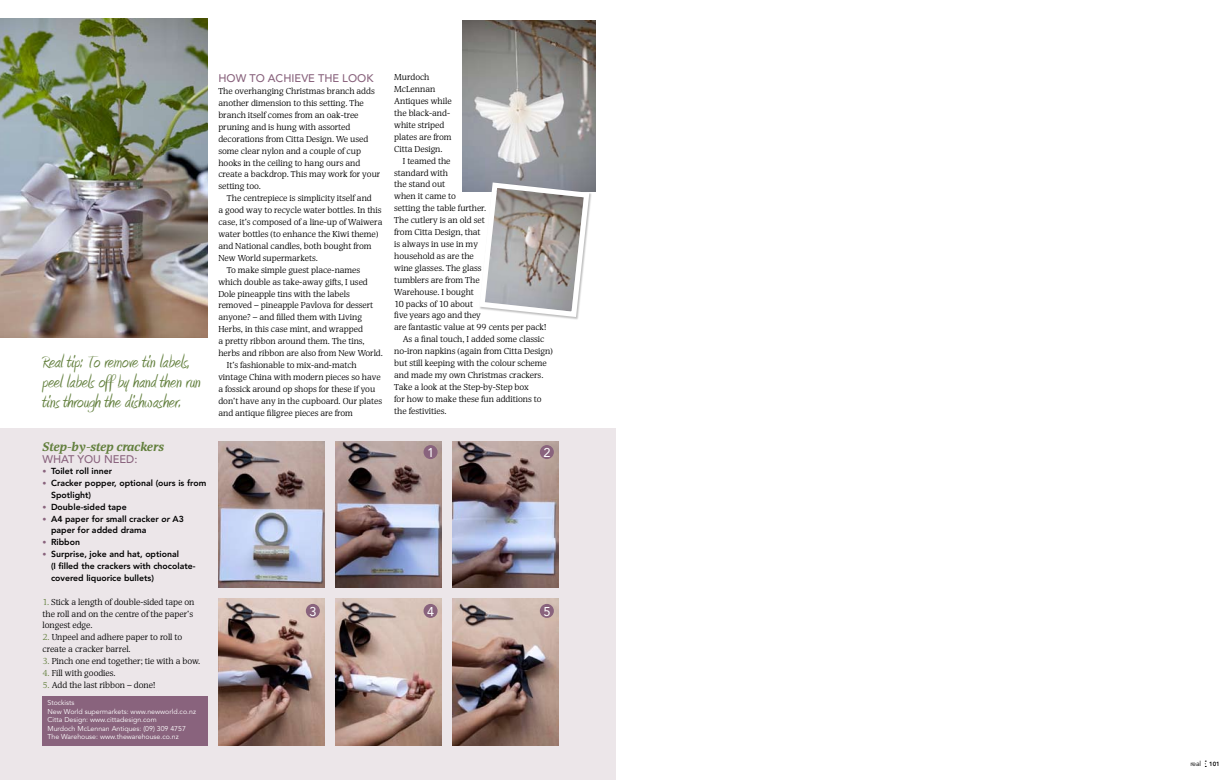
<style>
.page{position:relative;width:1231px;height:780px;background:#fff}
.page>*{position:absolute;margin:0;border:0;box-sizing:border-box;transform-origin:0 0}
.t1{font:21px/20px "Amienne";color:#63803e}
.t2{font:12.7px "Avenir LT";color:#fff}
.t3{font:italic 700 12.5px "Devin";letter-spacing:-.01em;color:#63803e}
.t4{font:500 11px "Avenir LT";color:#89637d}
.t5{font:8.7px/11.9px "Devin";color:#000}
.t6{font:800 8.7px/11.8px "Avenir LT";color:#000}
.t7{font:300 8px/11.8px "Avenir LT";color:#89637d}
.t8{font:7px/8.5px "Avenir LT";color:#fff}
.t9{font:7px "Avenir LT";color:#000}
.t10{font:800 6px "Avenir LT";color:#000}
.s1{font-style:italic}
.s2{color:#63803e}
</style>
<div class="page">
<div style="left:0;top:428px;width:615px;height:352px;background:#ece6e9"></div>
<img style="left:452px;top:598px;width:106px;height:147px">
<img style="left:335px;top:598px;width:106px;height:147px">
<img style="left:218px;top:598px;width:106px;height:147px">
<img style="left:452px;top:441px;width:106px;height:146px">
<img style="left:335px;top:441px;width:106px;height:146px">
<img style="left:219px;top:441px;width:105px;height:146px">
<img style="left:0;top:19px;width:207px;height:318px">
<img style="left:462px;top:21px;width:133px;height:171px">
<svg style="left:476px;top:180px;width:116px;height:140px"></svg>
<div style="left:43px;top:695px;width:165px;height:50px;background:#89637d"></div>
<div style="left:423px;top:445px;width:14px;height:14px;background:#89637d;border-radius:50%"></div>
<div style="left:540px;top:445px;width:14px;height:14px;background:#89637d;border-radius:50%"></div>
<div style="left:306px;top:604px;width:14px;height:14px;background:#89637d;border-radius:50%"></div>
<div style="left:423px;top:604px;width:14px;height:14px;background:#89637d;border-radius:50%"></div>
<div style="left:540px;top:604px;width:14px;height:14px;background:#89637d;border-radius:50%"></div>
<h1 class="t1" style="left:43px;top:353px;width:159px">Real tip: To remove tin labels, peel labels off by hand then run tins through the dishwasher.</h1>
<h3 class="t3" style="left:43px;top:439px;width:123px">Step-by-step crackers</h3>
<p class="t4" style="left:43px;top:452px;width:96px">WHAT YOU NEED:</p>
<p class="t6" style="left:51px;top:465px;width:157px">Toilet roll inner<br>Cracker popper, optional (ours is from<br>Spotlight)<br>Double-sided tape<br>A4 paper for small cracker <span class="s1">or</span> A3 paper for added drama<br>Ribbon<br>Surprise, joke and hat, optional<br>(I filled the crackers with chocolate&shy;covered liquorice bullets)</p>
<p class="t5" style="left:43px;top:595px;width:153px"><span class="s2">1.</span> Stick a length of double-sided tape on the roll and on the centre of the paper’s longest edge.</p>
<p class="t5" style="left:43px;top:631px;width:141px"><span class="s2">2.</span> Unpeel and adhere paper to roll to create a cracker barrel.</p>
<p class="t5" style="left:43px;top:655px;width:159px"><span class="s2">3.</span> Pinch one end together; tie with a bow.</p>
<p class="t5" style="left:43px;top:667px;width:75px"><span class="s2">4.</span> Fill with goodies.</p>
<p class="t5" style="left:43px;top:679px;width:114px"><span class="s2">5.</span> Add the last ribbon – done!</p>
<p class="t7" style="left:43px;top:465px;width:5px">• •</p>
<p class="t7" style="left:43px;top:501px;width:5px">• •</p>
<p class="t7" style="left:43px;top:536px;width:5px">• •</p>
<p class="t8" style="left:47px;top:699px;width:150px">Stockists<br>New World supermarkets: www.newworld.co.nz Citta Design: www.cittadesign.com<br>Murdoch McLennan Antiques: (09) 309 4757<br>The Warehouse: www.thewarehouse.co.nz</p>
<p class="t4" style="left:218px;top:72px;width:156px">HOW TO ACH IEVE TH E LOOK</p>
<p class="t5" style="left:218px;top:85px;width:163px">The overhanging Christmas branch adds another dimension to this setting. The branch itself comes from an oak-tree pruning and is hung with assorted decorations from Citta Design. We used some clear nylon and a couple of cup hooks in the ceiling to hang ours and create a backdrop. This may work for your setting too.</p>
<p class="t5" style="left:227px;top:192px;width:146px">The centrepiece is simplicity itself and</p>
<p class="t5" style="left:218px;top:204px;width:165px">a good way to recycle water bottles. In this</p>
<p class="t5" style="left:218px;top:216px;width:165px">case, it’s composed of a line-up of Waiwera</p>
<p class="t5" style="left:218px;top:228px;width:162px">water bottles (to enhance the Kiwi theme)</p>
<p class="t5" style="left:218px;top:240px;width:155px">and National candles, both bought from</p>
<p class="t5" style="left:218px;top:252px;width:101px">New World supermarkets.</p>
<p class="t5" style="left:227px;top:264px;width:135px">To make simple guest place-names</p>
<p class="t5" style="left:218px;top:276px;width:151px">which double as take-away gifts, I used</p>
<p class="t5" style="left:218px;top:287px;width:133px">Dole pineapple tins with the labels</p>
<p class="t5" style="left:218px;top:299px;width:156px">removed – pineapple Pavlova for dessert</p>
<p class="t5" style="left:218px;top:311px;width:145px">anyone? – and filled them with Living</p>
<p class="t5" style="left:218px;top:323px;width:146px">Herbs, in this case mint, and wrapped</p>
<p class="t5" style="left:218px;top:335px;width:148px">a pretty ribbon around them. The tins,</p>
<p class="t5" style="left:218px;top:347px;width:166px">herbs and ribbon are also from New World.</p>
<p class="t5" style="left:227px;top:359px;width:131px">It’s fashionable to mix-and-match</p>
<p class="t5" style="left:218px;top:371px;width:164px">vintage China with modern pieces so have</p>
<p class="t5" style="left:218px;top:383px;width:158px">a fossick around op shops for these if you</p>
<p class="t5" style="left:218px;top:395px;width:165px">don’t have any in the cupboard. Our plates</p>
<p class="t5" style="left:218px;top:406px;width:136px">and antique filigree pieces are from</p>
<p class="t5" style="left:394px;top:71px;width:59px">Murdoch<br>McLennan<br>Antiques while the black-and&shy;white striped plates are from<br>Citta Design.</p>
<p class="t5" style="left:403px;top:155px;width:49px">I teamed the</p>
<p class="t5" style="left:394px;top:167px;width:55px">standard with</p>
<p class="t5" style="left:394px;top:179px;width:52px">the stand out</p>
<p class="t5" style="left:394px;top:190px;width:63px">when it came to</p>
<p class="t5" style="left:394px;top:202px;width:93px">setting the table further.</p>
<p class="t5" style="left:394px;top:214px;width:92px">The cutlery is an old set</p>
<p class="t5" style="left:394px;top:226px;width:88px">from Citta Design, that</p>
<p class="t5" style="left:394px;top:238px;width:85px">is always in use in my</p>
<p class="t5" style="left:394px;top:250px;width:81px">household as are the</p>
<p class="t5" style="left:394px;top:262px;width:89px">wine glasses. The glass</p>
<p class="t5" style="left:394px;top:274px;width:87px">tumblers are from The</p>
<p class="t5" style="left:394px;top:286px;width:81px">Warehouse. I bought</p>
<p class="t5" style="left:394px;top:298px;width:80px">10 packs of 10 about</p>
<p class="t5" style="left:394px;top:309px;width:88px">five years ago and they</p>
<p class="t5" style="left:394px;top:321px;width:153px">are fantastic value at 99 cents per pack!</p>
<p class="t5" style="left:403px;top:333px;width:143px">As a final touch, I added some classic</p>
<p class="t5" style="left:394px;top:345px;width:160px">no-iron napkins (again from Citta Design)</p>
<p class="t5" style="left:394px;top:357px;width:154px">but still keeping with the colour scheme</p>
<p class="t5" style="left:394px;top:369px;width:151px">and made my own Christmas crackers.</p>
<p class="t5" style="left:394px;top:381px;width:136px">Take a look at the Step-by-Step box</p>
<p class="t5" style="left:394px;top:393px;width:149px">for how to make these fun additions to</p>
<p class="t5" style="left:394px;top:405px;width:54px">the festivities.</p>
<h2 class="t2" style="left:427px;top:445px;width:9px">1</h2>
<h2 class="t2" style="left:543px;top:445px;width:9px">2</h2>
<h2 class="t2" style="left:309px;top:603px;width:9px">3</h2>
<h2 class="t2" style="left:427px;top:603px;width:9px">4</h2>
<h2 class="t2" style="left:543px;top:603px;width:9px">5</h2>
<p class="t9" style="left:1190px;top:759px;width:12px">real</p>
<p class="t10" style="left:1209px;top:760px;width:12px">101</p>
</div>
